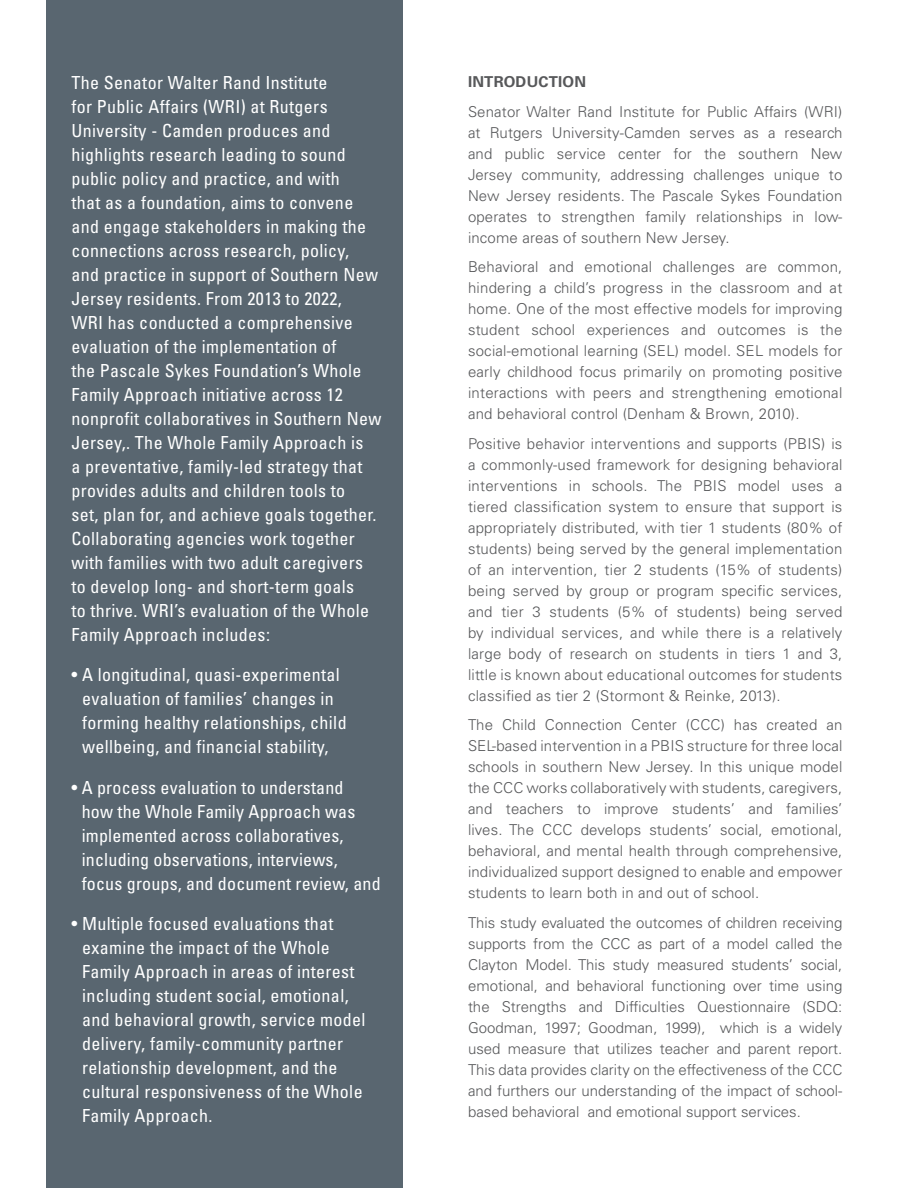
<style>
.page{position:relative;width:918px;height:1188px;background:#fff}
.page>*{position:absolute;margin:0;border:0;box-sizing:border-box;transform-origin:0 0}
.BODYCOPY{font:condensed 18px/24px "Univers LT Std";letter-spacing:.02em;color:#fff}
.BODYCOPY-2{font:300 15px/21px "Univers LT Std";letter-spacing:.01em;color:#57585a;text-align:justify}
.BODYCOPY-3{font:700 15px "Univers LT Std";letter-spacing:.015em;color:#57585a}
</style>
<div class="page">
<div style="left:46px;top:0;width:357px;height:1188px;background:#596670"></div>
<p class="BODYCOPY" style="left:71px;top:71px;width:311px">The Senator Walter Rand Institute<br>for Public Affairs (WRI) at Rutgers University - Camden produces and highlights research leading to sound public policy and practice, and with<br>that as a foundation, aims to convene and engage stakeholders in making the connections across research, policy, and practice in support of Southern New Jersey residents. From 2013 to 2022,<br>WRI has conducted a comprehensive evaluation of the implementation of<br>the Pascale Sykes Foundation’s Whole Family Approach initiative across 12 nonprofit collaboratives in Southern New Jersey,. The Whole Family Approach is<br>a preventative, family-led strategy that provides adults and children tools to<br>set, plan for, and achieve goals together.<br>Collaborating agencies work together with families with two adult caregivers to develop long- and short-term goals<br>to thrive. WRI’s evaluation of the Whole Family Approach includes:</p>
<p class="BODYCOPY" style="left:71px;top:663px;width:277px;text-align:center">• A longitudinal, quasi-experimental evaluation of families’ changes in forming healthy relationships, child wellbeing, and financial stability,</p>
<p class="BODYCOPY" style="left:82px;top:775px;width:300px;text-indent:-10px">• A process evaluation to understand<br>how the Whole Family Approach was implemented across collaboratives, including observations, interviews, focus groups, and document review, and</p>
<p class="BODYCOPY" style="left:82px;top:911px;width:285px;text-indent:-11px">• Multiple focused evaluations that examine the impact of the Whole Family Approach in areas of interest including student social, emotional, and behavioral growth, service model delivery, family-community partner relationship development, and the cultural responsiveness of the Whole Family Approach.</p>
<p class="BODYCOPY-3" style="left:468px;top:73px;width:120px">INTRODUCTION</p>
<p class="BODYCOPY-2" style="left:468px;top:101px;width:376px">Senator Walter Rand Institute for Public Affairs (WRI) at Rutgers University-Camden serves as a research and public service center for the southern New Jersey community, addressing challenges unique to New Jersey residents. The Pascale Sykes Foundation operates to strengthen family relationships in low&shy;income areas of southern New Jersey.</p>
<p class="BODYCOPY-2" style="left:468px;top:256px;width:376px">Behavioral and emotional challenges are common, hindering a child’s progress in the classroom and at home. One of the most effective models for improving student school experiences and outcomes is the social-emotional learning (SEL) model. SEL models for early childhood focus primarily on promoting positive interactions with peers and strengthening emotional and behavioral control (Denham &amp; Brown, 2010).</p>
<p class="BODYCOPY-2" style="left:468px;top:433px;width:376px">Positive behavior interventions and supports (PBIS) is a commonly-used framework for designing behavioral interventions in schools. The PBIS model uses a tiered classification system to ensure that support is appropriately distributed, with tier 1 students (80% of students) being served by the general implementation of an intervention, tier 2 students (15% of students) being served by group or program specific services, and tier 3 students (5% of students) being served by individual services, and while there is a relatively large body of research on students in tiers 1 and 3, little is known about educational outcomes for students classified as tier 2 (Stormont &amp; Reinke, 2013).</p>
<p class="BODYCOPY-2" style="left:468px;top:714px;width:376px">The Child Connection Center (CCC) has created an SEL-based intervention in a PBIS structure for three local schools in southern New Jersey. In this unique model the CCC works collaboratively with students, caregivers, and teachers to improve students’ and families’ lives. The CCC develops students’ social, emotional, behavioral, and mental health through comprehensive, individualized support designed to enable and empower students to learn both in and out of school.</p>
<p class="BODYCOPY-2" style="left:468px;top:912px;width:376px">This study evaluated the outcomes of children receiving supports from the CCC as part of a model called the Clayton Model. This study measured students’ social, emotional, and behavioral functioning over time using the Strengths and Difficulties Questionnaire (SDQ:<br>Goodman, 1997; Goodman, 1999), which is a widely used measure that utilizes teacher and parent report.<br>This data provides clarity on the effectiveness of the CCC and furthers our understanding of the impact of school&shy;based behavioral and emotional support services.</p>
</div>
